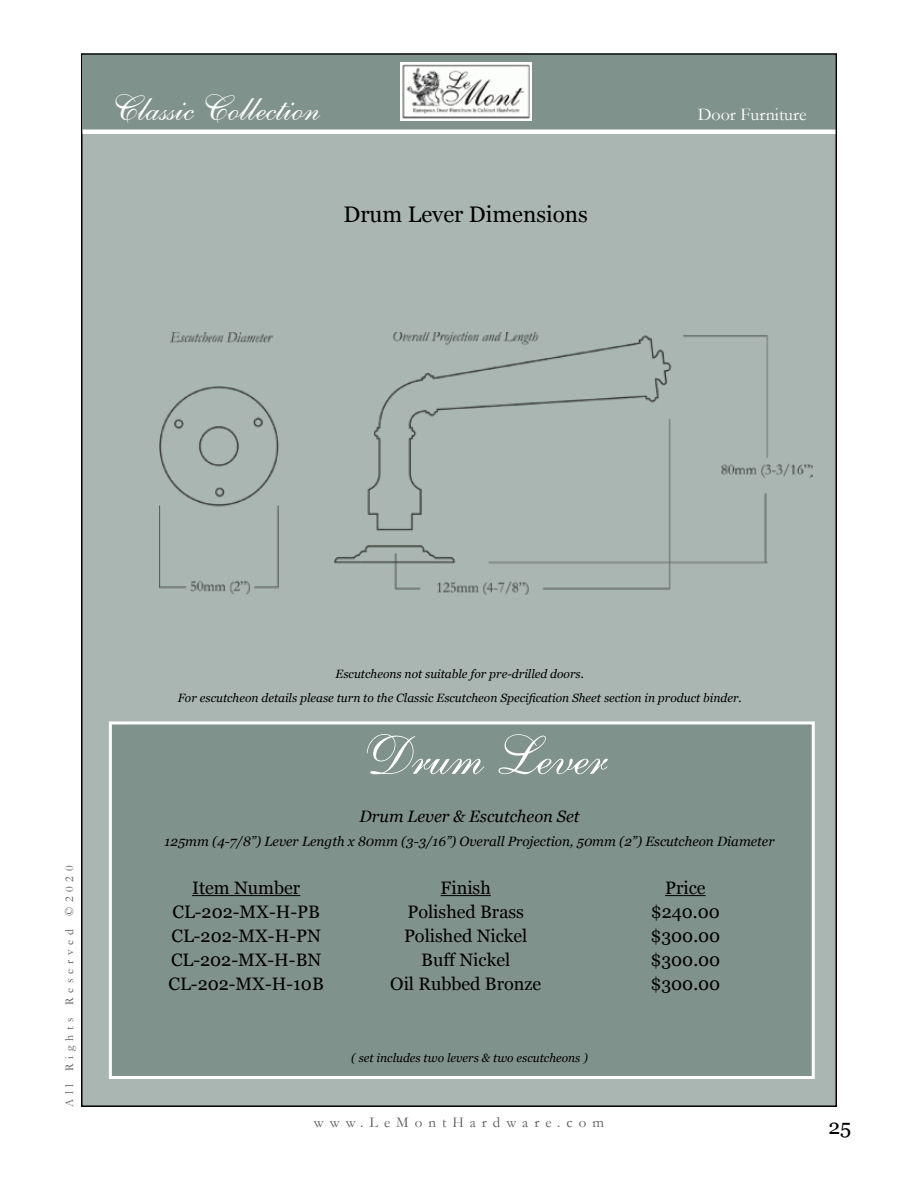
<style>
.page{position:relative;width:918px;height:1188px;background:#fff}
.page>*{position:absolute;margin:0;border:0;box-sizing:border-box;transform-origin:0 0}
.t1{font:54px "English 111 Vivace BT";color:#fff}
.t2{font:36px "English 111 Vivace BT";color:#fff}
.t3{font:22.5px "Georgia";color:#000}
.t4{font:21px "Georgia";color:#000101}
.t5{font:18px/24px "Georgia";color:#000;text-align:center}
.t6{font:18px "Garamond";color:#fff}
.t7{font:italic 16.5px "Georgia";color:#000}
.t8{font:15px "Garamond";letter-spacing:.4em;color:#58595b}
.t9{font:italic 13.5px "Georgia";color:#000}
.t10{font:italic 12px/24px "Georgia";color:#000;text-align:center}
.t11{font:12px "Garamond";letter-spacing:.4em;color:#58595b}
</style>
<div class="page">
<div style="left:82px;top:54px;width:754px;height:1052px;background:#a9b6b1"></div>
<div style="left:83px;top:55px;width:752px;height:76px;background:#7f928b"></div>
<hr style="left:83px;top:130px;width:752px;height:4px;background:#fff">
<div style="left:109px;top:721px;width:706px;height:358px;background:#7f928b;border:3px solid #fff"></div>
<img style="left:400px;top:63px;width:131px;height:57px">
<img style="left:160px;top:333px;width:652px;height:262px">
<hr style="left:192px;top:895px;width:108px;height:1px;background:#000">
<hr style="left:441px;top:895px;width:50px;height:1px;background:#000">
<hr style="left:665px;top:895px;width:41px;height:1px;background:#000">
<h2 class="t2" style="left:111px;top:86px;width:210px">Classic Collection</h2>
<h3 class="t3" style="left:344px;top:201px;width:246px">Drum Lever Dimensions</h3>
<h3 class="t6" style="left:698px;top:103px;width:110px">Door Furniture</h3>
<p class="t11" style="left:61px;top:1107px;width:243px;rotate:-90deg">All Rights Reserved ©2020</p>
<p class="t10" style="left:178px;top:662px;width:566px">Escutcheons not suitable for pre-drilled doors.<br>For escutcheon details please turn to the Classic Escutcheon Specification Sheet section in product binder.</p>
<h1 class="t1" style="left:365px;top:723px;width:244px">Drum Lever</h1>
<h3 class="t7" style="left:360px;top:806px;width:222px">Drum Lever &amp; Escutcheon Set</h3>
<p class="t9" style="left:165px;top:833px;width:611px">125mm (4-7/8”) Lever Length x 80mm (3-3/16”) Overall Projection, 50mm (2”) Escutcheon Diameter</p>
<h3 class="t5" style="left:169px;top:876px;width:157px">Item Number<br>CL-202-MX-H-PB<br>CL-202-MX-H-PN<br>CL-202-MX-H-BN<br>CL-202-MX-H-10B</h3>
<h3 class="t5" style="left:390px;top:876px;width:152px">Finish<br>Polished Brass<br>Polished Nickel<br>Buff Nickel<br>Oil Rubbed Bronze</h3>
<h3 class="t5" style="left:650px;top:876px;width:71px">Price $240.00 $300.00 $300.00 $300.00</h3>
<p class="t10" style="left:351px;top:1046px;width:238px">( set includes two levers &amp; two escutcheons )</p>
<p class="t8" style="left:314px;top:1112px;width:292px">www.LeMontHardware.com</p>
<h3 class="t4" style="left:828px;top:1114px;width:24px">25</h3>
</div>
